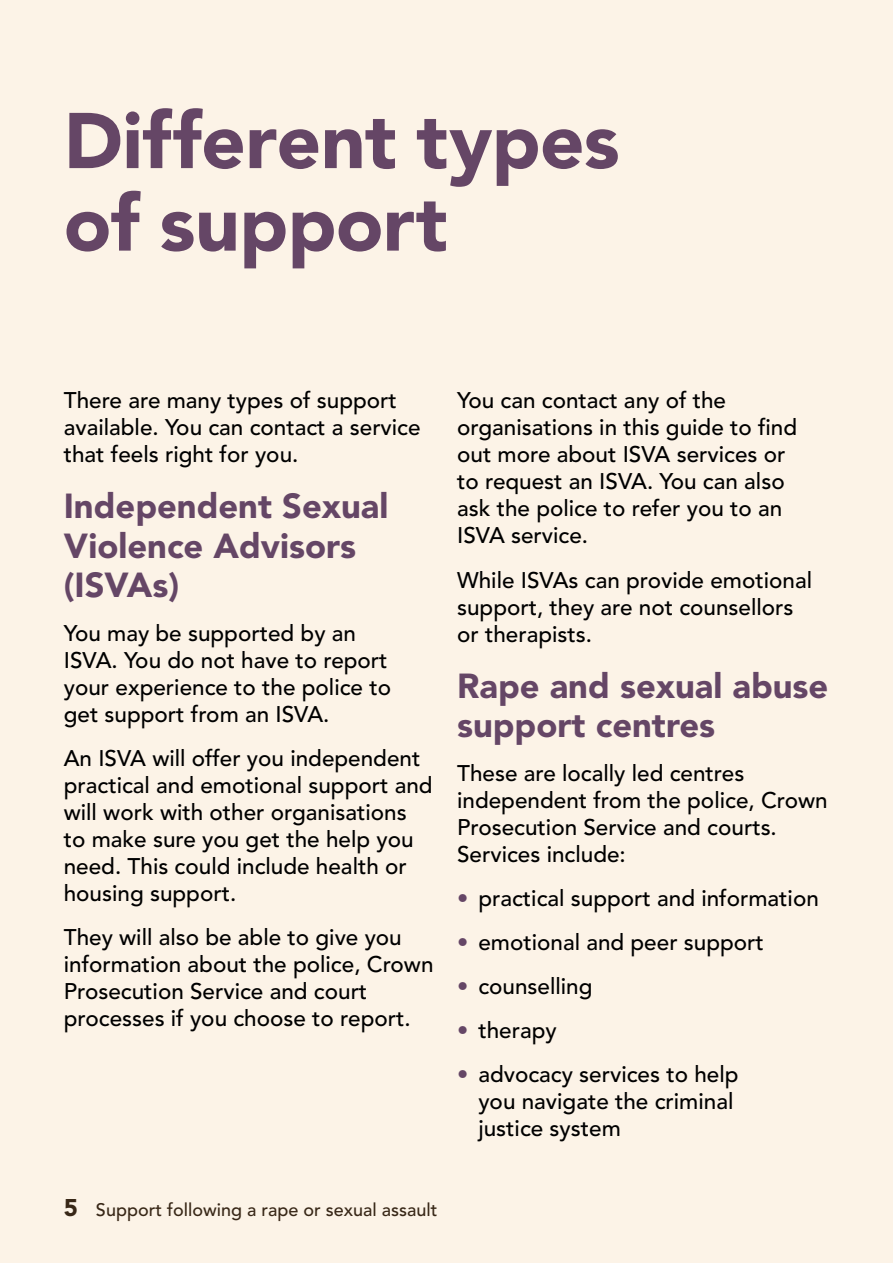
<style>
.page{position:relative;width:893px;height:1263px;background:#fcf3e7}
.page>*{position:absolute;margin:0;border:0;box-sizing:border-box;transform-origin:0 0}
.H1_heading{font:900 78px/82.5px "Avenir";letter-spacing:-.005em;color:#654666}
.H2_heading{font:900 34.5px/39px "Avenir";color:#654666}
.Body_text{font:500 22.5px/27px "Avenir";color:#000}
.t1{font:500 18px "Avenir";color:#382717}
.s1{color:#654666}
.s2{font-weight:900;font-size:24px}
</style>
<div class="page">
<h1 class="H1_heading" style="left:64px;top:99px;width:557px">Different types of support</h1>
<p class="Body_text" style="left:64px;top:388px;width:358px">There are many types of support available. You can contact a service that feels right for you.</p>
<h2 class="H2_heading" style="left:64px;top:487px;width:326px">Independent Sexual<br>Violence Advisors (ISVAs)</h2>
<p class="Body_text" style="left:64px;top:620px;width:329px">You may be supported by an<br>ISVA. You do not have to report your experience to the police to get support from an ISVA.</p>
<p class="Body_text" style="left:64px;top:745px;width:370px">An ISVA will offer you independent practical and emotional support and will work with other organisations to make sure you get the help you need. This could include health or housing support.</p>
<p class="Body_text" style="left:64px;top:924px;width:371px">They will also be able to give you information about the police, Crown Prosecution Service and court processes if you choose to report.</p>
<p class="Body_text" style="left:457px;top:388px;width:342px">You can contact any of the organisations in this guide to find out more about ISVA services or to request an ISVA. You can also ask the police to refer you to an<br>ISVA service.</p>
<p class="Body_text" style="left:457px;top:567px;width:356px">While ISVAs can provide emotional support, they are not counsellors or therapists.</p>
<h2 class="H2_heading" style="left:457px;top:666px;width:373px">Rape and sexual abuse support centres</h2>
<p class="Body_text" style="left:457px;top:760px;width:372px">These are locally led centres independent from the police, Crown<br>Prosecution Service and courts.<br>Services include:</p>
<p class="Body_text" style="left:457px;top:885px;width:363px"><span class="s1">•</span> practical support and information</p>
<p class="Body_text" style="left:457px;top:929px;width:308px"><span class="s1">•</span> emotional and peer support</p>
<p class="Body_text" style="left:457px;top:973px;width:137px"><span class="s1">•</span> counselling</p>
<p class="Body_text" style="left:457px;top:1017px;width:101px"><span class="s1">•</span> therapy</p>
<p class="Body_text" style="left:478px;top:1061px;width:262px;text-indent:-21px"><span class="s1">•</span> advocacy services to help you navigate the criminal justice system</p>
<p class="t1" style="left:64px;top:1199px;width:375px"><span class="s2">5</span> Support following a rape or sexual assault</p>
</div>
